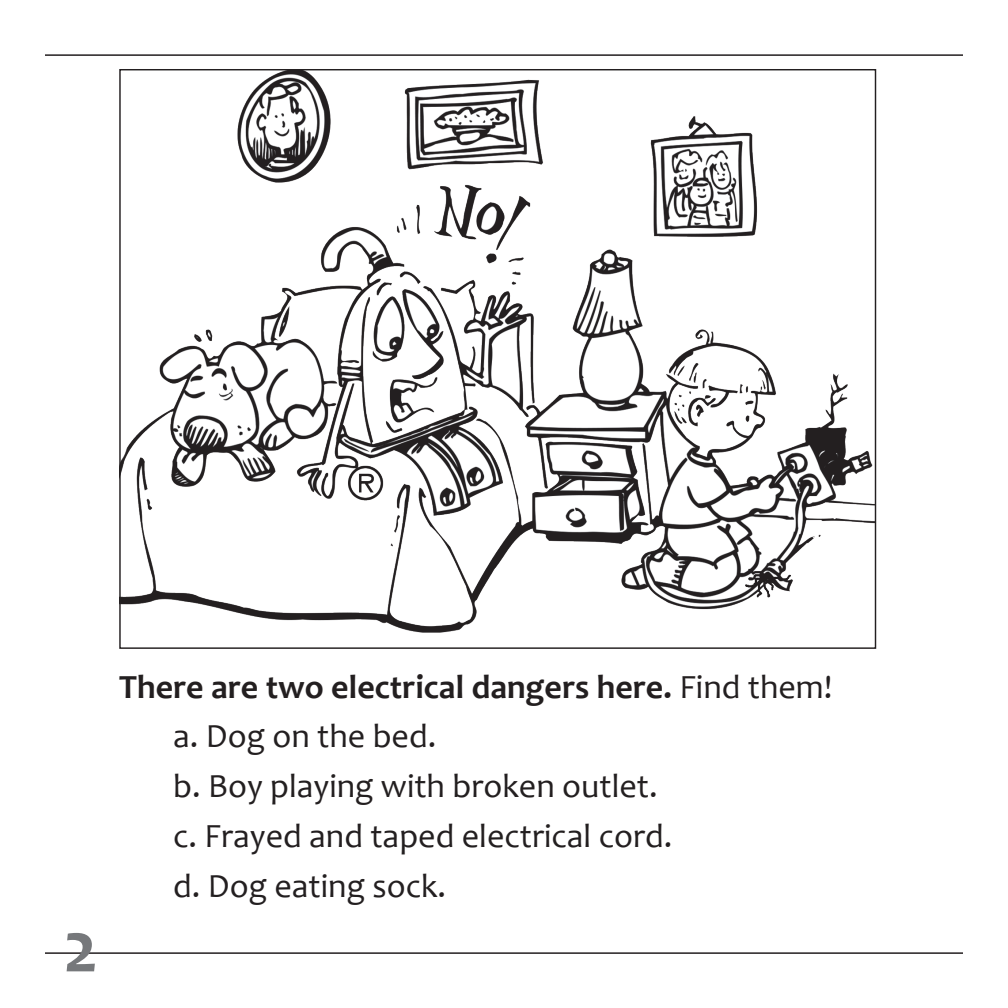
<style>
.page{position:relative;width:1008px;height:1008px;background:#fff}
.page>*{position:absolute;margin:0;border:0;box-sizing:border-box;transform-origin:0 0}
.t1{font:700 74px "Candara";color:#76787b}
.t2{font:34px "Candara";color:#231f20}
.t3{font:700 34px "Candara";color:#231f20}
.s1{font-weight:400}
</style>
<div class="page">
<hr style="left:45px;top:54px;width:918px;height:2px;background:#231f20">
<hr style="left:45px;top:952px;width:918px;height:2px;background:#231f20">
<img style="left:121px;top:71px;width:753px;height:562px">
<p class="t1" style="left:63px;top:901px;width:37px">2</p>
<p class="t3" style="left:119px;top:665px;width:715px">There are two electrical dangers here. <span class="s1">Find them!</span></p>
<p class="t2" style="left:173px;top:715px;width:265px">a. Dog on the bed.</p>
<p class="t2" style="left:173px;top:765px;width:486px">b. Boy playing with broken outlet.</p>
<p class="t2" style="left:173px;top:815px;width:501px">c. Frayed and taped electrical cord.</p>
<p class="t2" style="left:173px;top:864px;width:274px">d. Dog eating sock.</p>
</div>
